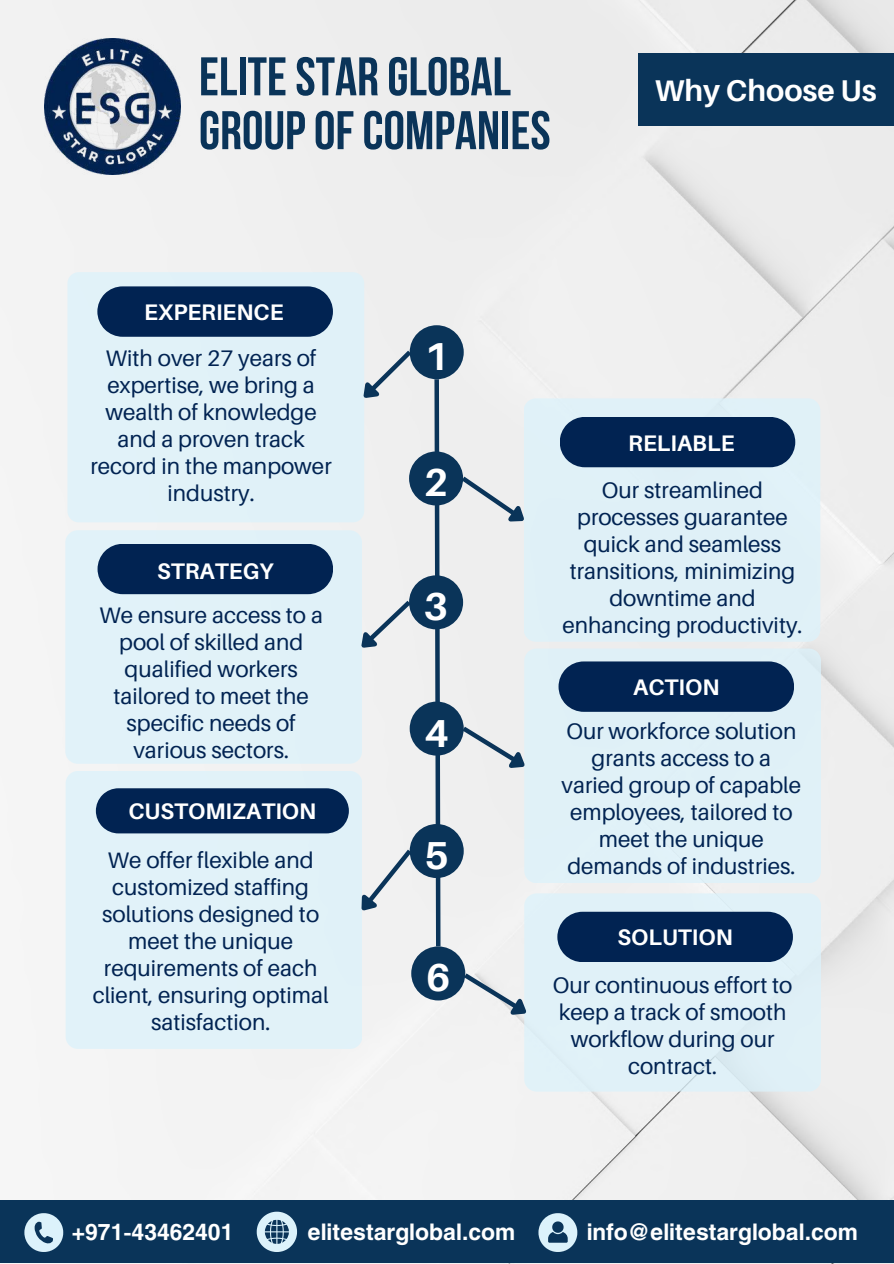
<style>
.page{position:relative;width:894px;height:1264px;background:#fff}
.page>*{position:absolute;margin:0;border:0;box-sizing:border-box;transform-origin:0 0}
.t1{font:700 54.3px/53.8px "Bebas Neue";color:#0a3459}
.t2{font:700 39px "Aileron";color:#fff}
.t3{font:700 30px "Aileron";color:#fff}
.t4{font:700 22.65px "Helios";color:#fff}
.t5{font:22.5px/27px "Aileron";color:#012352;text-align:center}
.t6{font:700 22.5px "Aileron";color:#fff}
</style>
<div class="page">
<div style="left:0;top:0;width:893px;height:1263px;background:#efefef"></div>
<div style="left:0;top:1200px;width:893px;height:62px;background:#0a3459"></div>
<svg style="left:24px;top:1213px;width:39px;height:38px"></svg>
<svg style="left:257px;top:1211px;width:40px;height:40px"></svg>
<svg style="left:538px;top:1213px;width:39px;height:38px"></svg>
<img style="left:44px;top:38px;width:137px;height:136px">
<div style="left:638px;top:53px;width:255px;height:72px;background:#0a3459"></div>
<div style="left:67px;top:272px;width:297px;height:250px;background:#e1f2f8"></div>
<div style="left:65px;top:530px;width:297px;height:233px;background:#e1f2f8"></div>
<div style="left:66px;top:771px;width:296px;height:277px;background:#e1f2f9"></div>
<div style="left:524px;top:893px;width:296px;height:198px;background:#e0f1f8"></div>
<div style="left:524px;top:648px;width:296px;height:235px;background:#e0f1f7"></div>
<div style="left:523px;top:398px;width:297px;height:243px;background:#dff0f7"></div>
<svg style="left:97px;top:286px;width:236px;height:51px;background:#0e2f5b"></svg>
<div style="left:97px;top:544px;width:236px;height:50px;background:#012352"></div>
<div style="left:96px;top:788px;width:253px;height:45px;background:#012352"></div>
<div style="left:557px;top:911px;width:235px;height:51px;background:#012352"></div>
<div style="left:558px;top:661px;width:235px;height:50px;background:#012352"></div>
<div style="left:559px;top:417px;width:236px;height:50px;background:#012352"></div>
<svg style="left:432px;top:378px;width:10px;height:569px"></svg>
<div style="left:409px;top:325px;width:54px;height:54px;background:#0a3459;border-radius:50%"></div>
<div style="left:409px;top:451px;width:54px;height:54px;background:#0a3459;border-radius:50%"></div>
<svg style="left:349px;top:346px;width:67px;height:64px"></svg>
<svg style="left:456px;top:472px;width:79px;height:64px;background:#d2d9de"></svg>
<div style="left:409px;top:575px;width:54px;height:54px;background:#0a3459;border-radius:50%"></div>
<svg style="left:347px;top:596px;width:68px;height:64px"></svg>
<div style="left:409px;top:701px;width:54px;height:54px;background:#0a3459;border-radius:50%"></div>
<div style="left:409px;top:824px;width:54px;height:54px;background:#0a3459;border-radius:50%"></div>
<div style="left:411px;top:946px;width:54px;height:54px;background:#0a3459;border-radius:50%"></div>
<svg style="left:457px;top:722px;width:78px;height:60px"></svg>
<svg style="left:346px;top:844px;width:70px;height:78px"></svg>
<svg style="left:459px;top:969px;width:78px;height:59px"></svg>
<h1 class="t1" style="left:199px;top:55px;width:353px">ELITESTAR GLOBAL<br>GROUPOFCOMPANIES</h1>
<h3 class="t3" style="left:654px;top:72px;width:223px">Why Choose Us</h3>
<p class="t6" style="left:144px;top:298px;width:141px">EXPERIENCE</p>
<p class="t5" style="left:90px;top:344px;width:243px">With over 27 years of expertise, we bring a wealth of knowledge and a proven track record in the manpower industry.</p>
<p class="t6" style="left:157px;top:557px;width:118px">STRATEGY</p>
<p class="t5" style="left:99px;top:601px;width:225px">We ensure access to a pool of skilled and qualified workers tailored to meet the specific needs of various sectors.</p>
<p class="t6" style="left:128px;top:796px;width:189px">CUSTOMIZATION</p>
<p class="t5" style="left:93px;top:846px;width:237px">We offer flexible and customized staffing solutions designed to meet the unique requirements of each client, ensuring optimal satisfaction.</p>
<h2 class="t2" style="left:424px;top:332px;width:26px">1</h2>
<h2 class="t2" style="left:424px;top:458px;width:26px">2</h2>
<h2 class="t2" style="left:424px;top:582px;width:26px">3</h2>
<h2 class="t2" style="left:424px;top:708px;width:26px">4</h2>
<h2 class="t2" style="left:424px;top:831px;width:26px">5</h2>
<h2 class="t2" style="left:426px;top:953px;width:26px">6</h2>
<p class="t6" style="left:628px;top:429px;width:108px">RELIABLE</p>
<p class="t5" style="left:562px;top:476px;width:241px">Our streamlined processes guarantee quick and seamless transitions, minimizing downtime and enhancing productivity.</p>
<p class="t6" style="left:633px;top:672px;width:88px">ACTION</p>
<p class="t5" style="left:561px;top:717px;width:241px">Our workforce solution grants access to a varied group of capable employees, tailored to meet the unique demands of industries.</p>
<p class="t6" style="left:617px;top:923px;width:117px">SOLUTION</p>
<p class="t5" style="left:552px;top:971px;width:241px">Our continuous effort to keep a track of smooth workflow during our contract.</p>
<p class="t4" style="left:72px;top:1217px;width:163px">+971-43462401</p>
<p class="t4" style="left:307px;top:1217px;width:209px">elitestarglobal.com</p>
<p class="t4" style="left:586px;top:1217px;width:273px">info@elitestarglobal.com</p>
</div>
